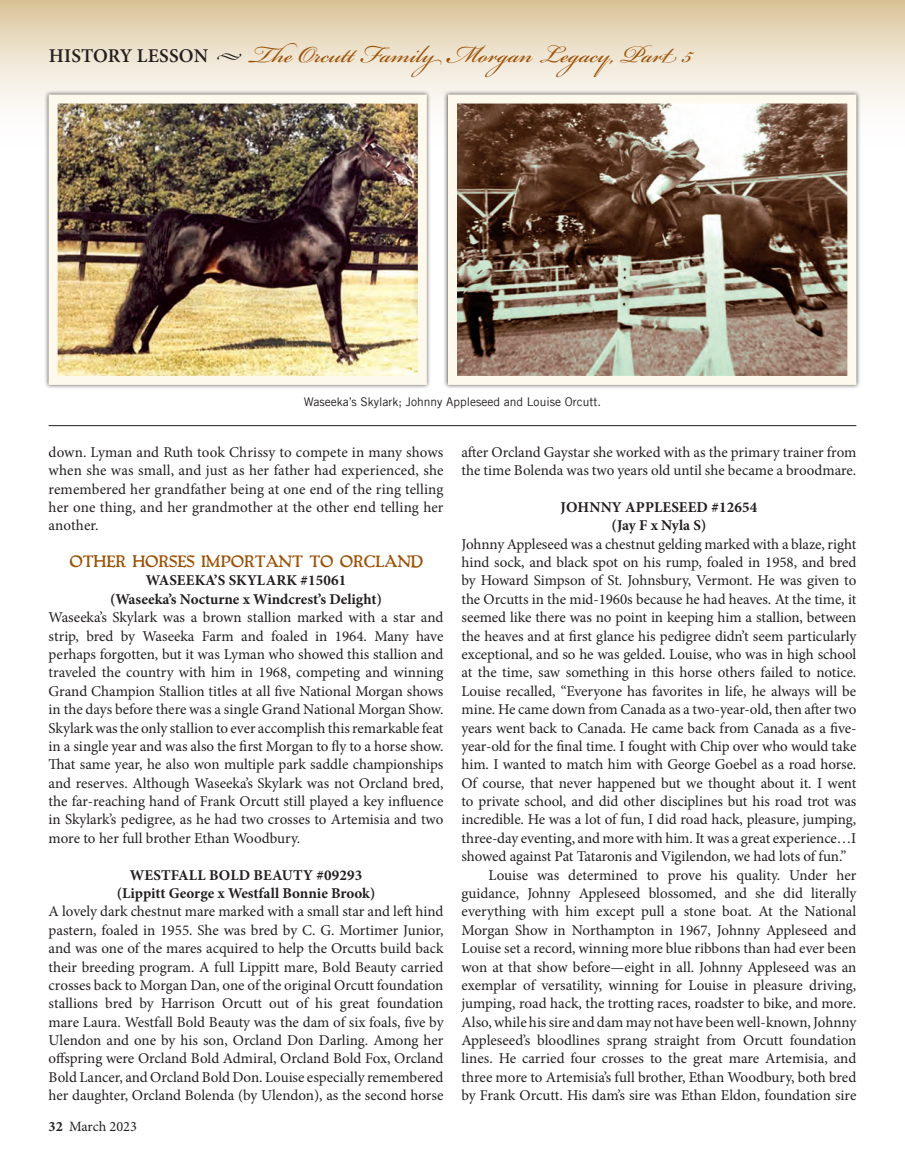
<style>
.page{position:relative;width:905px;height:1175px;background:#fff}
.page>*{position:absolute;margin:0;border:0;box-sizing:border-box;transform-origin:0 0}
.t1{font:37.5px "Bickham Script Pro 3";color:#9c5206}
.t2{font:600 19.5px "Minion Pro";letter-spacing:.01em;color:#231f20}
.t3{font:15px/18.5px "Minion Pro";letter-spacing:-.005em;color:#231f20;text-align:justify}
.t4{font:700 15px "Minion Pro";letter-spacing:.005em;color:#231f20}
.t5{font:700 15px "Packard Antique";color:#9c5206}
.t6{font:14.25px "Minion Pro";letter-spacing:-.005em;color:#231f20}
.t7{font:12px "Trade Gothic";color:#231f20}
.s1{font-weight:700}
</style>
<div class="page">
<svg style="left:0;top:0;width:904px;height:121px;background:#eadec6"></svg>
<div style="left:44px;top:90px;width:387px;height:299px;background:#231f20;opacity:.75"></div>
<img style="left:59px;top:104px;width:358px;height:271px">
<div style="left:49px;top:94px;width:378px;height:291px;border:9px solid #fdf9ec"></div>
<div style="left:443px;top:90px;width:417px;height:299px;background:#231f20;opacity:.75"></div>
<img style="left:458px;top:104px;width:388px;height:271px">
<div style="left:448px;top:94px;width:408px;height:291px;border:9px solid #fdf9ec"></div>
<hr style="left:49px;top:425px;width:807px;height:1px;background:#231f20">
<h2 class="t2" style="left:49px;top:43px;width:195px">HISTORY LESSON ◆</h2>
<h1 class="t1" style="left:249px;top:27px;width:444px">The Orcutt Family Morgan Legacy, Part 5</h1>
<p class="t7" style="left:304px;top:396px;width:298px">Waseeka’s Skylark; Johnny Appleseed and Louise Orcutt.</p>
<p class="t3" style="left:49px;top:443px;width:396px">down. Lyman and Ruth took Chrissy to compete in many shows when she was small, and just as her father had experienced, she remembered her grandfather being at one end of the ring telling her one thing, and her grandmother at the other end telling her another.</p>
<p class="t5" style="left:69px;top:550px;width:355px">OTHER HORSES IMPORTANT TO ORCLAND</p>
<p class="t4" style="left:146px;top:570px;width:202px">WASEEKA’S SKYLARK #15061</p>
<p class="t4" style="left:110px;top:588px;width:273px">(Waseeka’s Nocturne x Windcrest’s Delight)</p>
<p class="t3" style="left:49px;top:608px;width:396px">Waseeka’s Skylark was a brown stallion marked with a star and strip, bred by Waseeka Farm and foaled in 1964. Many have perhaps forgotten, but it was Lyman who showed this stallion and traveled the country with him in 1968, competing and winning Grand Champion Stallion titles at all five National Morgan shows in the days before there was a single Grand National Morgan Show.<br>Skylark was the only stallion to ever accomplish this remarkable feat in a single year and was also the first Morgan to fly to a horse show.<br>That same year, he also won multiple park saddle championships and reserves. Although Waseeka’s Skylark was not Orcland bred, the far-reaching hand of Frank Orcutt still played a key influence in Skylark’s pedigree, as he had two crosses to Artemisia and two more to her full brother Ethan Woodbury.</p>
<p class="t4" style="left:130px;top:864px;width:234px">WESTFALL BOLD BEAUTY #09293</p>
<p class="t4" style="left:117px;top:882px;width:260px">(Lippitt George x Westfall Bonnie Brook)</p>
<p class="t3" style="left:49px;top:902px;width:396px">A lovely dark chestnut mare marked with a small star and left hind pastern, foaled in 1955. She was bred by C. G. Mortimer Junior, and was one of the mares acquired to help the Orcutts build back their breeding program. A full Lippitt mare, Bold Beauty carried crosses back to Morgan Dan, one of the original Orcutt foundation stallions bred by Harrison Orcutt out of his great foundation mare Laura. Westfall Bold Beauty was the dam of six foals, five by Ulendon and one by his son, Orcland Don Darling. Among her offspring were Orcland Bold Admiral, Orcland Bold Fox, Orcland Bold Lancer, and Orcland Bold Don. Louise especially remembered her daughter, Orcland Bolenda (by Ulendon), as the second horse</p>
<p class="t6" style="left:49px;top:1117px;width:90px"><span class="s1">32</span> March 2023</p>
<p class="t3" style="left:461px;top:443px;width:396px">after Orcland Gaystar she worked with as the primary trainer from the time Bolenda was two years old until she became a broodmare.</p>
<p class="t4" style="left:560px;top:496px;width:198px">JOHNNY APPLESEED #12654</p>
<p class="t4" style="left:611px;top:515px;width:96px">(Jay F x Nyla S)</p>
<p class="t3" style="left:461px;top:535px;width:396px">Johnny Appleseed was a chestnut gelding marked with a blaze, right hind sock, and black spot on his rump, foaled in 1958, and bred by Howard Simpson of St. Johnsbury, Vermont. He was given to the Orcutts in the mid-1960s because he had heaves. At the time, it seemed like there was no point in keeping him a stallion, between the heaves and at first glance his pedigree didn’t seem particularly exceptional, and so he was gelded. Louise, who was in high school at the time, saw something in this horse others failed to notice.<br>Louise recalled, “Everyone has favorites in life, he always will be mine. He came down from Canada as a two-year-old, then after two years went back to Canada. He came back from Canada as a five&shy;year-old for the final time. I fought with Chip over who would take him. I wanted to match him with George Goebel as a road horse.<br>Of course, that never happened but we thought about it. I went to private school, and did other disciplines but his road trot was incredible. He was a lot of fun, I did road hack, pleasure, jumping, three-day eventing, and more with him. It was a great experience…I showed against Pat Tataronis and Vigilendon, we had lots of fun.”</p>
<p class="t3" style="left:461px;top:865px;width:396px;text-indent:27px">Louise was determined to prove his quality. Under her guidance, Johnny Appleseed blossomed, and she did literally everything with him except pull a stone boat. At the National Morgan Show in Northampton in 1967, Johnny Appleseed and Louise set a record, winning more blue ribbons than had ever been won at that show before—eight in all. Johnny Appleseed was an exemplar of versatility, winning for Louise in pleasure driving, jumping, road hack, the trotting races, roadster to bike, and more.<br>Also, while his sire and dam may not have been well-known, Johnny Appleseed’s bloodlines sprang straight from Orcutt foundation lines. He carried four crosses to the great mare Artemisia, and three more to Artemisia’s full brother, Ethan Woodbury, both bred by Frank Orcutt. His dam’s sire was Ethan Eldon, foundation sire</p>
</div>
